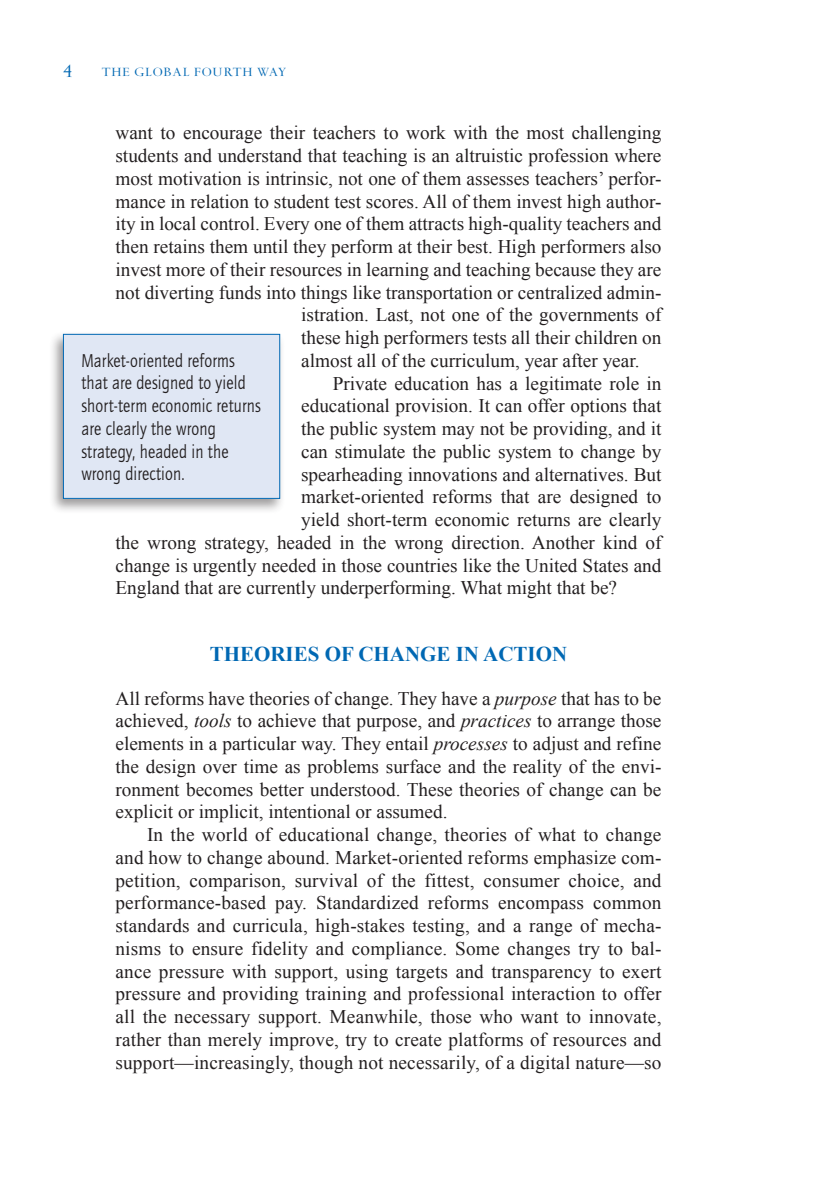
<style>
.page{position:relative;width:819px;height:1197px;background:#fff}
.page>*{position:absolute;margin:0;border:0;box-sizing:border-box;transform-origin:0 0}
.Heading_1{font:700 21px "Times New Roman";color:#0168b3}
.t1{font:21px "Spectrum";color:#0168b3;scale:1.1 1}
.Paragraph_after_1_he{font:19.25px/22.8px "Times New Roman";color:#231f20;text-align:justify}
.Sidebar_Text{font:19.25px/22.8px "Quay Sans EF";letter-spacing:.01em;color:#231f20;scale:.85 1}
.t2{font:14px "Spectrum";letter-spacing:.05em;color:#0168b3;scale:1.1 1}
.s1{font-style:italic}
</style>
<div class="page">
<div style="left:49px;top:330px;width:236px;height:184px;background:#231f20;opacity:.45"></div>
<div style="left:63px;top:334px;width:217px;height:164px;background:#e0e7f4"></div>
<div style="left:63px;top:334px;width:217px;height:165px;border:1px solid #0168b3"></div>
<p class="t1" style="left:63px;top:60px;width:10px">4</p>
<p class="t2" style="left:102px;top:65px;width:170px">THE GLOBAL FOURTH WAY</p>
<p class="Paragraph_after_1_he" style="left:116px;top:121px;width:548px">want to encourage their teachers to work with the most challenging</p>
<p class="Paragraph_after_1_he" style="left:116px;top:144px;width:547px">students and understand that teaching is an altruistic profession where</p>
<p class="Paragraph_after_1_he" style="left:116px;top:167px;width:547px">most motivation is intrinsic, not one of them assesses teachers’ perfor-</p>
<p class="Paragraph_after_1_he" style="left:116px;top:189px;width:547px">mance in relation to student test scores. All of them invest high author-</p>
<p class="Paragraph_after_1_he" style="left:116px;top:212px;width:548px">ity in local control. Every one of them attracts high-quality teachers and</p>
<p class="Paragraph_after_1_he" style="left:116px;top:235px;width:547px">then retains them until they perform at their best. High performers also</p>
<p class="Paragraph_after_1_he" style="left:116px;top:258px;width:547px">invest more of their resources in learning and teaching because they are</p>
<p class="Paragraph_after_1_he" style="left:116px;top:280px;width:547px">not diverting funds into things like transportation or centralized admin-</p>
<p class="Paragraph_after_1_he" style="left:301px;top:303px;width:362px">istration. Last, not one of the governments of</p>
<p class="Paragraph_after_1_he" style="left:301px;top:326px;width:362px">these high performers tests all their children on</p>
<p class="Paragraph_after_1_he" style="left:301px;top:349px;width:340px">almost all of the curriculum, year after year.</p>
<p class="Paragraph_after_1_he" style="left:333px;top:371px;width:330px">Private education has a legitimate role in</p>
<p class="Paragraph_after_1_he" style="left:301px;top:394px;width:362px">educational provision. It can offer options that</p>
<p class="Paragraph_after_1_he" style="left:301px;top:417px;width:362px">the public system may not be providing, and it</p>
<p class="Paragraph_after_1_he" style="left:301px;top:440px;width:362px">can stimulate the public system to change by</p>
<p class="Paragraph_after_1_he" style="left:301px;top:462px;width:362px">spearheading innovations and alternatives. But</p>
<p class="Paragraph_after_1_he" style="left:301px;top:485px;width:362px">market-oriented reforms that are designed to</p>
<p class="Paragraph_after_1_he" style="left:301px;top:508px;width:362px">yield short-term economic returns are clearly</p>
<p class="Paragraph_after_1_he" style="left:116px;top:531px;width:547px">the wrong strategy, headed in the wrong direction. Another kind of</p>
<p class="Paragraph_after_1_he" style="left:116px;top:553px;width:547px">change is urgently needed in those countries like the United States and</p>
<p class="Paragraph_after_1_he" style="left:116px;top:576px;width:503px">England that are currently underperforming. What might that be?</p>
<p class="Sidebar_Text" style="left:81px;top:349px;width:213px">Market-oriented reforms that are designed to yield short-term economic returns are clearly the wrong strategy, headed in the wrong direction.</p>
<p class="Heading_1" style="left:210px;top:639px;width:359px">THEORIES OF CHANGE IN ACTION</p>
<p class="Paragraph_after_1_he" style="left:116px;top:686px;width:547px">All reforms have theories of change. They have a <span class="s1">purpose</span> that has to be achieved, <span class="s1">tools</span> to achieve that purpose, and <span class="s1">practices</span> to arrange those elements in a particular way. They entail <span class="s1">processes</span> to adjust and refine the design over time as problems surface and the reality of the envi&shy;ronment becomes better understood. These theories of change can be explicit or implicit, intentional or assumed.</p>
<p class="Paragraph_after_1_he" style="left:116px;top:823px;width:548px;text-indent:32px">In the world of educational change, theories of what to change and how to change abound. Market-oriented reforms emphasize com&shy;petition, comparison, survival of the fittest, consumer choice, and performance-based pay. Standardized reforms encompass common standards and curricula, high-stakes testing, and a range of mecha&shy;nisms to ensure fidelity and compliance. Some changes try to bal&shy;ance pressure with support, using targets and transparency to exert pressure and providing training and professional interaction to offer all the necessary support. Meanwhile, those who want to innovate, rather than merely improve, try to create platforms of resources and support—increasingly, though not necessarily, of a digital nature—so</p>
</div>
